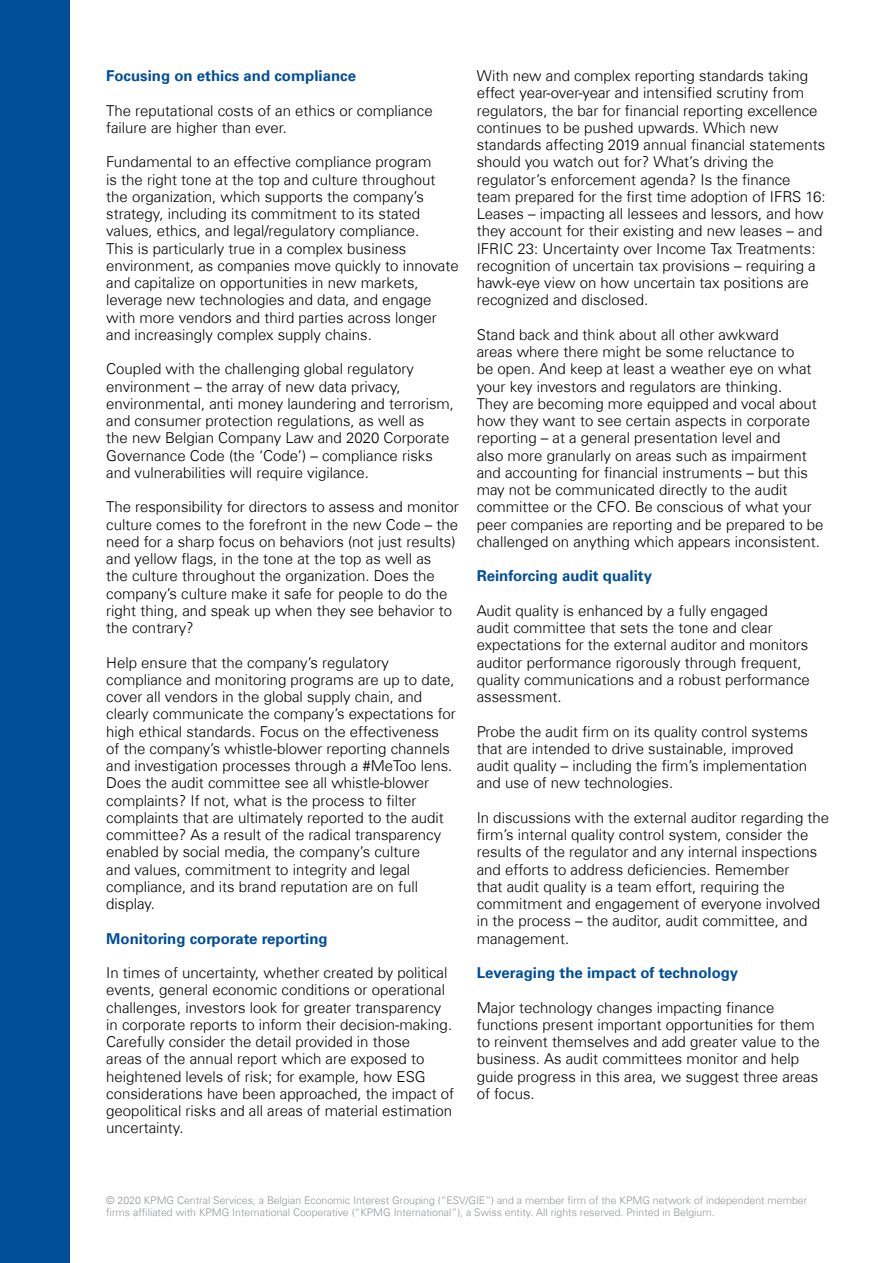
<style>
.page{position:relative;width:893px;height:1263px;background:#fff}
.page>*{position:absolute;margin:0;border:0;box-sizing:border-box;transform-origin:0 0}
.t1{font:300 15px/17.2px "Universfor KPMG";color:#000}
.t2{font:700 15px "Universfor KPMG";color:#004e98}
.t3{font:300 10.5px/12.6px "Universfor KPMG";color:#939598}
</style>
<div class="page">
<div style="left:0;top:0;width:69px;height:1263px;background:#004e98"></div>
<p class="t2" style="left:106px;top:67px;width:251px">Focusing on ethics and compliance</p>
<p class="t1" style="left:106px;top:102px;width:328px">The reputational costs of an ethics or compliance failure are higher than ever.</p>
<p class="t1" style="left:106px;top:153px;width:354px">Fundamental to an effective compliance program<br>is the right tone at the top and culture throughout the organization, which supports the company’s strategy, including its commitment to its stated values, ethics, and legal/regulatory compliance.<br>This is particularly true in a complex business environment, as companies move quickly to innovate and capitalize on opportunities in new markets, leverage new technologies and data, and engage with more vendors and third parties across longer and increasingly complex supply chains.</p>
<p class="t1" style="left:106px;top:360px;width:349px">Coupled with the challenging global regulatory environment – the array of new data privacy, environmental, anti money laundering and terrorism, and consumer protection regulations, as well as<br>the new Belgian Company Law and 2020 Corporate Governance Code (the ‘Code’) – compliance risks and vulnerabilities will require vigilance.</p>
<p class="t1" style="left:106px;top:498px;width:354px">The responsibility for directors to assess and monitor culture comes to the forefront in the new Code – the need for a sharp focus on behaviors (not just results) and yellow flags, in the tone at the top as well as<br>the culture throughout the organization. Does the company’s culture make it safe for people to do the right thing, and speak up when they see behavior to the contrary?</p>
<p class="t1" style="left:106px;top:654px;width:351px">Help ensure that the company’s regulatory compliance and monitoring programs are up to date, cover all vendors in the global supply chain, and clearly communicate the company’s expectations for high ethical standards. Focus on the effectiveness of the company’s whistle-blower reporting channels and investigation processes through a #MeToo lens.<br>Does the audit committee see all whistle-blower complaints? If not, what is the process to filter complaints that are ultimately reported to the audit committee? As a result of the radical transparency enabled by social media, the company’s culture<br>and values, commitment to integrity and legal compliance, and its brand reputation are on full display.</p>
<p class="t2" style="left:106px;top:929px;width:223px">Monitoring corporate reporting</p>
<p class="t1" style="left:106px;top:964px;width:349px">In times of uncertainty, whether created by political events, general economic conditions or operational challenges, investors look for greater transparency in corporate reports to inform their decision-making.<br>Carefully consider the detail provided in those<br>areas of the annual report which are exposed to heightened levels of risk; for example, how ESG considerations have been approached, the impact of geopolitical risks and all areas of material estimation uncertainty.</p>
<p class="t1" style="left:477px;top:67px;width:350px">With new and complex reporting standards taking effect year-over-year and intensified scrutiny from regulators, the bar for financial reporting excellence continues to be pushed upwards. Which new standards affecting 2019 annual financial statements should you watch out for? What’s driving the regulator’s enforcement agenda? Is the finance team prepared for the first time adoption of IFRS 16:<br>Leases – impacting all lessees and lessors, and how they account for their existing and new leases – and IFRIC 23: Uncertainty over Income Tax Treatments: recognition of uncertain tax provisions – requiring a hawk-eye view on how uncertain tax positions are recognized and disclosed.</p>
<p class="t1" style="left:477px;top:326px;width:348px">Stand back and think about all other awkward<br>areas where there might be some reluctance to<br>be open. And keep at least a weather eye on what your key investors and regulators are thinking.<br>They are becoming more equipped and vocal about how they want to see certain aspects in corporate reporting – at a general presentation level and<br>also more granularly on areas such as impairment and accounting for financial instruments – but this may not be communicated directly to the audit committee or the CFO. Be conscious of what your peer companies are reporting and be prepared to be challenged on anything which appears inconsistent.</p>
<p class="t2" style="left:477px;top:567px;width:177px">Reinforcing audit quality</p>
<p class="t1" style="left:477px;top:602px;width:335px">Audit quality is enhanced by a fully engaged<br>audit committee that sets the tone and clear expectations for the external auditor and monitors auditor performance rigorously through frequent, quality communications and a robust performance assessment.</p>
<p class="t1" style="left:477px;top:723px;width:333px">Probe the audit firm on its quality control systems that are intended to drive sustainable, improved audit quality – including the firm’s implementation and use of new technologies.</p>
<p class="t1" style="left:477px;top:809px;width:354px">In discussions with the external auditor regarding the firm’s internal quality control system, consider the results of the regulator and any internal inspections and efforts to address deficiencies. Remember<br>that audit quality is a team effort, requiring the commitment and engagement of everyone involved in the process – the auditor, audit committee, and management.</p>
<p class="t2" style="left:477px;top:964px;width:263px">Leveraging the impact of technology</p>
<p class="t1" style="left:477px;top:999px;width:345px">Major technology changes impacting finance functions present important opportunities for them to reinvent themselves and add greater value to the business. As audit committees monitor and help guide progress in this area, we suggest three areas of focus.</p>
<p class="t3" style="left:106px;top:1194px;width:702px">© 2020 KPMG Central Services, a Belgian Economic Interest Grouping (“ESV/GIE”) and a member firm of the KPMG network of independent member firms affiliated with KPMG International Cooperative (“KPMG International”), a Swiss entity. All rights reserved. Printed in Belgium.</p>
</div>
